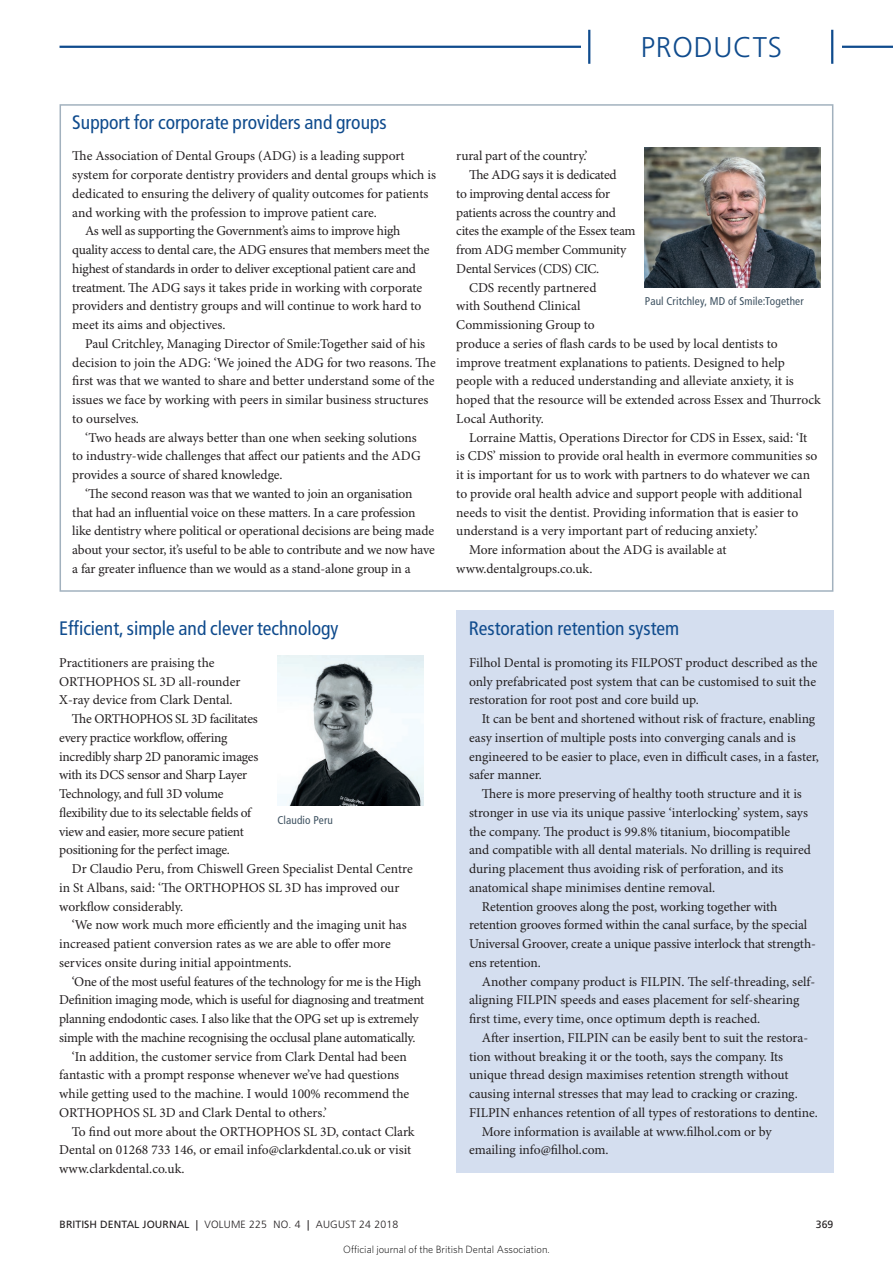
<style>
.page{position:relative;width:893px;height:1263px;background:#fff}
.page>*{position:absolute;margin:0;border:0;box-sizing:border-box;transform-origin:0 0}
.t1{font:300 28.5px "Frutiger LT Std";letter-spacing:.025em;color:#0f4b8d}
.heading___6_products{font:condensed 19.5px "Frutiger LT Std";color:#0f4b8d}
.body_9pt_ragged{font:13.5px/18.8px "Minion Pro";letter-spacing:-.005em;color:#231f20}
.body_9pt_ragged_1st{font:13.5px/18.8px "Minion Pro";letter-spacing:-.005em;color:#231f20}
.fig_caption_4_-_upfr{font:condensed 11.25px "Frutiger LT Std";letter-spacing:.01em;color:#3e5261}
.t2{font:300 10.5px "Frutiger LT Std";letter-spacing:.02em;color:#231f20}
.t3{font:300 10.5px "Whitney";color:#000}
.t4{font:10.5px "Frutiger LT Std";color:#231f20}
.s1{font-weight:400}
</style>
<div class="page">
<div style="left:456px;top:610px;width:377px;height:563px;background:#d4deef"></div>
<img style="left:645px;top:147px;width:176px;height:140px">
<img style="left:277px;top:656px;width:146px;height:150px">
<hr style="left:60px;top:46px;width:833px;height:2px;background:#0f4b8d">
<div style="left:581px;top:30px;width:261px;height:34px;background:#fff"></div>
<hr style="left:831px;top:30px;width:2px;height:34px;background:#0f4b8d">
<hr style="left:588px;top:30px;width:2px;height:34px;background:#0f4b8d">
<h1 class="t1" style="left:641px;top:31px;width:143px">PRODUCTS</h1>
<p class="heading___6_products" style="left:72px;top:111px;width:316px">Support for corporate providers and groups</p>
<p class="body_9pt_ragged_1st" style="left:72px;top:147px;width:365px">The Association of Dental Groups (ADG) is a leading support system for corporate dentistry providers and dental groups which is dedicated to ensuring the delivery of quality outcomes for patients and working with the profession to improve patient care.</p>
<p class="body_9pt_ragged" style="left:72px;top:222px;width:359px;text-indent:13px">As well as supporting the Government’s aims to improve high quality access to dental care, the ADG ensures that members meet the highest of standards in order to deliver exceptional patient care and treatment. The ADG says it takes pride in working with corporate providers and dentistry groups and will continue to work hard to meet its aims and objectives.</p>
<p class="body_9pt_ragged" style="left:72px;top:335px;width:365px;text-indent:13px">Paul Critchley, Managing Director of Smile:Together said of his decision to join the ADG: ‘We joined the ADG for two reasons. The first was that we wanted to share and better understand some of the issues we face by working with peers in similar business structures to ourselves.</p>
<p class="body_9pt_ragged" style="left:72px;top:429px;width:350px;text-indent:13px">‘Two heads are always better than one when seeking solutions to industry-wide challenges that affect our patients and the ADG provides a source of shared knowledge.</p>
<p class="body_9pt_ragged" style="left:72px;top:485px;width:364px;text-indent:13px">‘The second reason was that we wanted to join an organisation that had an influential voice on these matters. In a care profession like dentistry where political or operational decisions are being made about your sector, it’s useful to be able to contribute and we now have a far greater influence than we would as a stand-alone group in a</p>
<p class="heading___6_products" style="left:59px;top:617px;width:281px">Efficient, simple and clever technology</p>
<p class="body_9pt_ragged_1st" style="left:59px;top:654px;width:183px">Practitioners are praising the<br>ORTHOPHOS SL 3D all-rounder<br>X-ray device from Clark Dental.</p>
<p class="body_9pt_ragged" style="left:59px;top:710px;width:201px;text-indent:13px">The ORTHOPHOS SL 3D facilitates every practice workflow, offering incredibly sharp 2D panoramic images with its DCS sensor and Sharp Layer Technology, and full 3D volume flexibility due to its selectable fields of view and easier, more secure patient positioning for the perfect image.</p>
<p class="body_9pt_ragged" style="left:59px;top:860px;width:355px;text-indent:13px">Dr Claudio Peru, from Chiswell Green Specialist Dental Centre in St Albans, said: ‘The ORTHOPHOS SL 3D has improved our workflow considerably.</p>
<p class="body_9pt_ragged" style="left:59px;top:916px;width:349px;text-indent:13px">‘We now work much more efficiently and the imaging unit has increased patient conversion rates as we are able to offer more services onsite during initial appointments.</p>
<p class="body_9pt_ragged" style="left:59px;top:972px;width:367px;text-indent:13px">‘One of the most useful features of the technology for me is the High Definition imaging mode, which is useful for diagnosing and treatment planning endodontic cases. I also like that the OPG set up is extremely simple with the machine recognising the occlusal plane automatically.</p>
<p class="body_9pt_ragged" style="left:59px;top:1047px;width:352px;text-indent:13px">‘In addition, the customer service from Clark Dental had been fantastic with a prompt response whenever we’ve had questions while getting used to the machine. I would 100% recommend the ORTHOPHOS SL 3D and Clark Dental to others.’</p>
<p class="body_9pt_ragged" style="left:59px;top:1122px;width:357px;text-indent:13px">To find out more about the ORTHOPHOS SL 3D, contact Clark<br>Dental on 01268 733 146, or email info@clarkdental.co.uk or visit www.clarkdental.co.uk.</p>
<p class="fig_caption_4_-_upfr" style="left:277px;top:814px;width:57px">Claudio Peru</p>
<p class="body_9pt_ragged" style="left:456px;top:147px;width:133px">rural part of the country.’</p>
<p class="body_9pt_ragged" style="left:456px;top:166px;width:181px;text-indent:13px">The ADG says it is dedicated<br>to improving dental access for patients across the country and cites the example of the Essex team from ADG member Community<br>Dental Services (CDS) CIC.</p>
<p class="body_9pt_ragged" style="left:456px;top:279px;width:366px;text-indent:13px">CDS recently partnered<br>with Southend Clinical<br>Commissioning Group to<br>produce a series of flash cards to be used by local dentists to improve treatment explanations to patients. Designed to help people with a reduced understanding and alleviate anxiety, it is hoped that the resource will be extended across Essex and Thurrock Local Authority.</p>
<p class="body_9pt_ragged" style="left:456px;top:429px;width:362px;text-indent:13px">Lorraine Mattis, Operations Director for CDS in Essex, said: ‘It is CDS’ mission to provide oral health in evermore communities so it is important for us to work with partners to do whatever we can to provide oral health advice and support people with additional needs to visit the dentist. Providing information that is easier to understand is a very important part of reducing anxiety.’</p>
<p class="body_9pt_ragged" style="left:456px;top:541px;width:272px;text-indent:13px">More information about the ADG is available at www.dentalgroups.co.uk.</p>
<p class="fig_caption_4_-_upfr" style="left:645px;top:295px;width:160px">Paul Critchley, MD of Smile:Together</p>
<p class="heading___6_products" style="left:469px;top:617px;width:212px">Restoration retention system</p>
<p class="body_9pt_ragged_1st" style="left:469px;top:654px;width:350px;text-align:justify">Filhol Dental is promoting its FILPOST product described as the only prefabricated post system that can be customised to suit the restoration for root post and core build up.</p>
<p class="body_9pt_ragged" style="left:469px;top:710px;width:351px;text-indent:13px">It can be bent and shortened without risk of fracture, enabling easy insertion of multiple posts into converging canals and is engineered to be easier to place, even in difficult cases, in a faster, safer manner.</p>
<p class="body_9pt_ragged" style="left:469px;top:785px;width:343px;text-indent:13px">There is more preserving of healthy tooth structure and it is stronger in use via its unique passive ‘interlocking’ system, says the company. The product is 99.8% titanium, biocompatible and compatible with all dental materials. No drilling is required during placement thus avoiding risk of perforation, and its anatomical shape minimises dentine removal.</p>
<p class="body_9pt_ragged" style="left:469px;top:897px;width:348px;text-indent:13px">Retention grooves along the post, working together with retention grooves formed within the canal surface, by the special Universal Groover, create a unique passive interlock that strength&shy;ens retention.</p>
<p class="body_9pt_ragged" style="left:469px;top:972px;width:348px;text-indent:13px">Another company product is FILPIN. The self-threading, self&shy;aligning FILPIN speeds and eases placement for self-shearing first time, every time, once optimum depth is reached.</p>
<p class="body_9pt_ragged" style="left:469px;top:1029px;width:350px;text-indent:13px">After insertion, FILPIN can be easily bent to suit the restora&shy;tion without breaking it or the tooth, says the company. Its unique thread design maximises retention strength without causing internal stresses that may lead to cracking or crazing.<br>FILPIN enhances retention of all types of restorations to dentine.</p>
<p class="body_9pt_ragged" style="left:469px;top:1122px;width:304px;text-indent:13px">More information is available at www.filhol.com or by emailing info@filhol.com.</p>
<p class="t2" style="left:60px;top:1219px;width:340px"><span class="s1">BRITISH DENTAL JOURNAL |</span> VOLUME 225 NO. 4 <span class="s1">|</span> AUGUST 24 2018</p>
<p class="t4" style="left:816px;top:1218px;width:19px">369</p>
<p class="t3" style="left:343px;top:1243px;width:208px">Official journal of the British Dental Association.</p>
</div>
